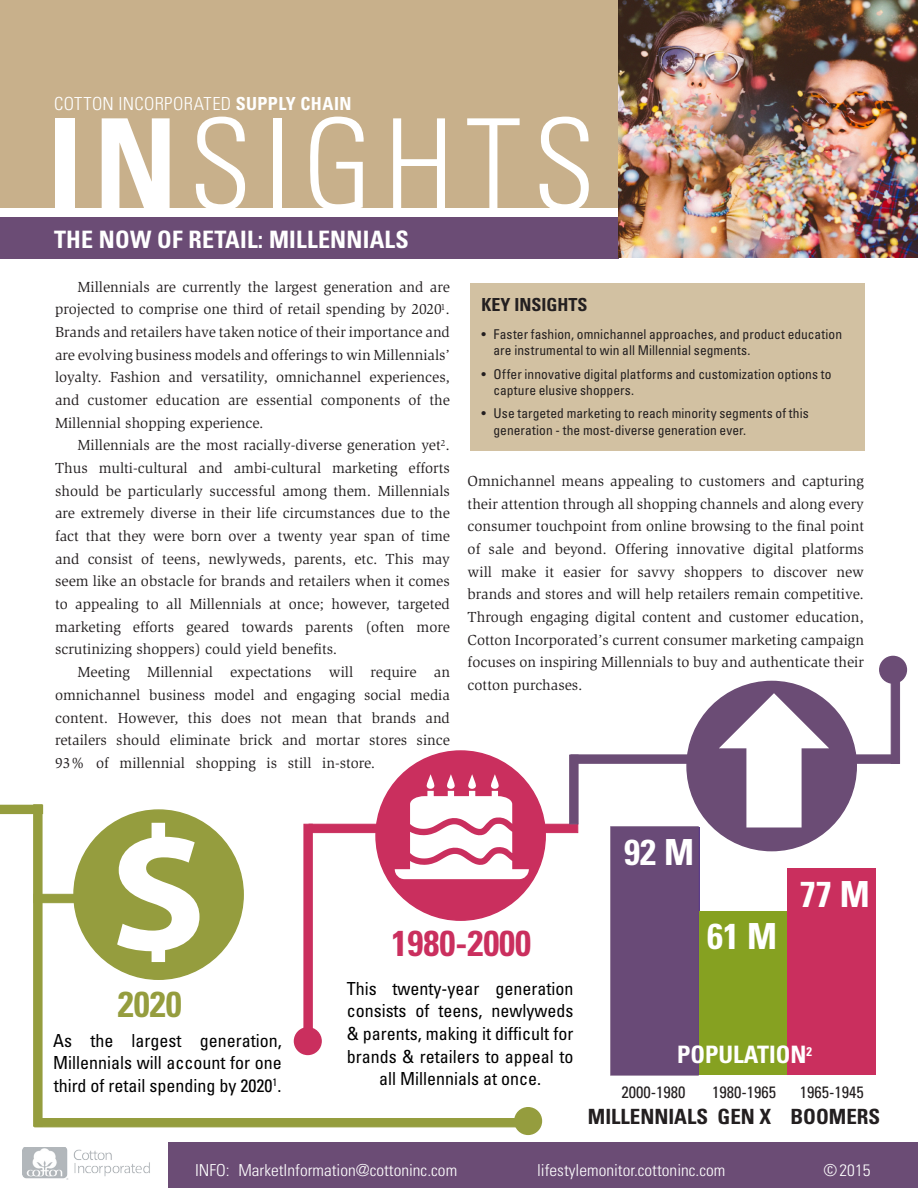
<style>
.page{position:relative;width:918px;height:1188px;background:#fff}
.page>*{position:absolute;margin:0;border:0;box-sizing:border-box;transform-origin:0 0}
.t1{font:300 condensed 126px "Univers";letter-spacing:.09em;color:#fff}
.Body_text{font:700 condensed 36px "Univers";color:#ca2f5e}
.Body_text-2{font:700 condensed 36px "Univers";color:#fff}
.Body_text-3{font:700 condensed 36px "Univers";color:#959d3e}
.Body_text-4{font:700 condensed 24px "Univers";letter-spacing:.01em;color:#fff}
.Body_text-5{font:700 condensed 21px "Univers";color:#231f20}
.First_paragraph{font:condensed 18px/22.6px "Univers";color:#000;text-align:justify}
.t2{font:300 condensed 18px "Univers";letter-spacing:.015em;color:#fff}
.Box_title{font:700 condensed 18px "Univers";color:#231f20}
.t3{font:300 condensed 16.5px "Univers";color:#fff;scale:1.05 1}
.First_paragraph-2{font:condensed 16.5px "Univers";color:#231f20}
.Body_text-6{font:15px/22.6px "Slimbach";color:#231f20;text-align:justify}
.t4{font:condensed 13.5px/16.5px "Univers";letter-spacing:.005em;color:#231f20}
.s1{font-weight:700}
</style>
<div class="page">
<div style="left:571px;top:755px;width:328px;height:8px;background:#6b4c75"></div>
<div style="left:309px;top:824px;width:269px;height:9px;background:#ca2f5e;border:1px solid #ca2f5e"></div>
<div style="left:34px;top:894px;width:170px;height:9px;background:#959d3e;border:1px solid #959d3e"></div>
<div style="left:74px;top:810px;width:169px;height:169px;background:#959d3e;border-radius:50%"></div>
<svg style="left:117px;top:823px;width:83px;height:139px"></svg>
<div style="left:687px;top:681px;width:169px;height:170px;background:#6b4c75;border-radius:50%"></div>
<svg style="left:719px;top:693px;width:110px;height:134px"></svg>
<div style="left:304px;top:824px;width:9px;height:221px;background:#ca2f5e;border:1px solid #ca2f5e"></div>
<div style="left:295px;top:1028px;width:26px;height:26px;background:#ca2f5e;border-radius:50%"></div>
<div style="left:294px;top:1027px;width:28px;height:28px;border:2px solid #ca2f5e;border-radius:50%"></div>
<div style="left:35px;top:1118px;width:499px;height:9px;background:#959d3e"></div>
<div style="left:33px;top:805px;width:9px;height:321px;background:#959d3e;border:1px solid #959d3e"></div>
<div style="left:515px;top:1108px;width:26px;height:26px;background:#959d3e;border-radius:50%"></div>
<div style="left:514px;top:1107px;width:28px;height:28px;border:2px solid #959d3e;border-radius:50%"></div>
<div style="left:570px;top:755px;width:8px;height:69px;background:#6b4c75"></div>
<div style="left:880px;top:656px;width:26px;height:27px;background:#6b4c75;border-radius:50%"></div>
<div style="left:879px;top:656px;width:28px;height:28px;border:2px solid #6b4c75;border-radius:50%"></div>
<div style="left:699px;top:911px;width:89px;height:164px;background:#86a121"></div>
<div style="left:788px;top:868px;width:88px;height:207px;background:#ca2f5e"></div>
<div style="left:891px;top:670px;width:9px;height:94px;background:#6b4c75"></div>
<div style="left:610px;top:826px;width:89px;height:250px;background:#6b4c75;border:2px solid #6b4c75"></div>
<svg style="left:0;top:805px;width:43px;height:9px"></svg>
<div style="left:168px;top:1143px;width:750px;height:45px;background:#6b4c75"></div>
<img style="left:22px;top:1147px;width:128px;height:33px">
<div style="left:0;top:0;width:619px;height:208px;background:#c8b08b"></div>
<div style="left:0;top:217px;width:619px;height:41px;background:#6b4c75"></div>
<img style="left:619px;top:0;width:299px;height:258px">
<div style="left:470px;top:283px;width:395px;height:167px;background:#d2c1a2"></div>
<div style="left:376px;top:751px;width:169px;height:169px;background:#ca2f5e;border-radius:50%"></div>
<svg style="left:427px;top:774px;width:7px;height:15px"></svg>
<svg style="left:447px;top:774px;width:8px;height:15px"></svg>
<svg style="left:468px;top:774px;width:8px;height:15px"></svg>
<svg style="left:395px;top:791px;width:134px;height:88px"></svg>
<svg style="left:491px;top:774px;width:8px;height:15px"></svg>
<p class="t2" style="left:54px;top:93px;width:299px">COTTON INCORPORATED <span class="s1">SUPPLY CHAIN</span></p>
<h1 class="t1" style="left:47px;top:89px;width:550px"><span class="s1">IN</span>SIGHTS</h1>
<h3 class="Body_text-4" style="left:54px;top:224px;width:356px">THE NOW OF RETAIL: MILLENNIALS</h3>
<p class="Body_text-6" style="left:55px;top:275px;width:396px;text-indent:22px">Millennials are currently the largest generation and are projected to comprise one third of retail spending by 2020<sup>1</sup>.<br>Brands and retailers have taken notice of their importance and are evolving business models and offerings to win Millennials’ loyalty. Fashion and versatility, omnichannel experiences, and customer education are essential components of the Millennial shopping experience.</p>
<p class="Body_text-6" style="left:55px;top:434px;width:396px;text-indent:22px">Millennials are the most racially-diverse generation yet<sup>2</sup>.<br>Thus multi-cultural and ambi-cultural marketing efforts should be particularly successful among them. Millennials are extremely diverse in their life circumstances due to the fact that they were born over a twenty year span of time and consist of teens, newlyweds, parents, etc. This may seem like an obstacle for brands and retailers when it comes to appealing to all Millennials at once; however, targeted marketing efforts geared towards parents (often more scrutinizing shoppers) could yield benefits.</p>
<p class="Body_text-6" style="left:55px;top:661px;width:396px;text-indent:22px">Meeting Millennial expectations will require an omnichannel business model and engaging social media content. However, this does not mean that brands and retailers should eliminate brick and mortar stores since 93% of millennial shopping is still in-store.</p>
<p class="Box_title" style="left:482px;top:294px;width:108px">KEY INSIGHTS</p>
<p class="t4" style="left:494px;top:326px;width:350px;text-indent:-12px">• Faster fashion, omnichannel approaches, and product education are instrumental to win all Millennial segments.</p>
<p class="t4" style="left:494px;top:365px;width:339px;text-indent:-12px">• Offer innovative digital platforms and customization options to capture elusive shoppers.</p>
<p class="t4" style="left:494px;top:405px;width:317px;text-indent:-12px">• Use targeted marketing to reach minority segments of this generation - the most-diverse generation ever.</p>
<p class="Body_text-6" style="left:468px;top:470px;width:398px">Omnichannel means appealing to customers and capturing their attention through all shopping channels and along every consumer touchpoint from online browsing to the final point of sale and beyond. Offering innovative digital platforms will make it easier for savvy shoppers to discover new brands and stores and will help retailers remain competitive.<br>Through engaging digital content and customer education, Cotton Incorporated’s current consumer marketing campaign focuses on inspiring Millennials to buy and authenticate their cotton purchases.</p>
<p class="Body_text-2" style="left:624px;top:830px;width:71px">92 M</p>
<p class="Body_text-2" style="left:800px;top:872px;width:71px">77 M</p>
<p class="Body_text-3" style="left:118px;top:982px;width:65px">2020</p>
<p class="First_paragraph" style="left:53px;top:1029px;width:230px">As the largest generation, Millennials will account for one third of retail spending by 2020<sup>1</sup>.</p>
<p class="Body_text" style="left:391px;top:921px;width:141px">1980-2000</p>
<p class="First_paragraph" style="left:347px;top:977px;width:228px;text-align:center">This twenty-year generation consists of teens, newlyweds &amp; parents, making it difficult for brands &amp; retailers to appeal to all Millennials at once.</p>
<p class="Body_text-2" style="left:707px;top:914px;width:71px">61 M</p>
<p class="Body_text-4" style="left:677px;top:1039px;width:136px">POPULATION<sup>2</sup></p>
<p class="First_paragraph-2" style="left:621px;top:1082px;width:66px">2000-1980</p>
<p class="First_paragraph-2" style="left:712px;top:1082px;width:66px">1980-1965</p>
<p class="First_paragraph-2" style="left:800px;top:1082px;width:66px">1965-1945</p>
<p class="Body_text-5" style="left:588px;top:1104px;width:185px">MILLENNIALS GEN X</p>
<p class="Body_text-5" style="left:790px;top:1104px;width:91px">BOOMERS</p>
<p class="t3" style="left:195px;top:1160px;width:251px">INFO: MarketInformation@cottoninc.com</p>
<p class="t3" style="left:537px;top:1160px;width:181px">lifestylemonitor.cottoninc.com</p>
<p class="t3" style="left:824px;top:1160px;width:46px">©2015</p>
</div>
